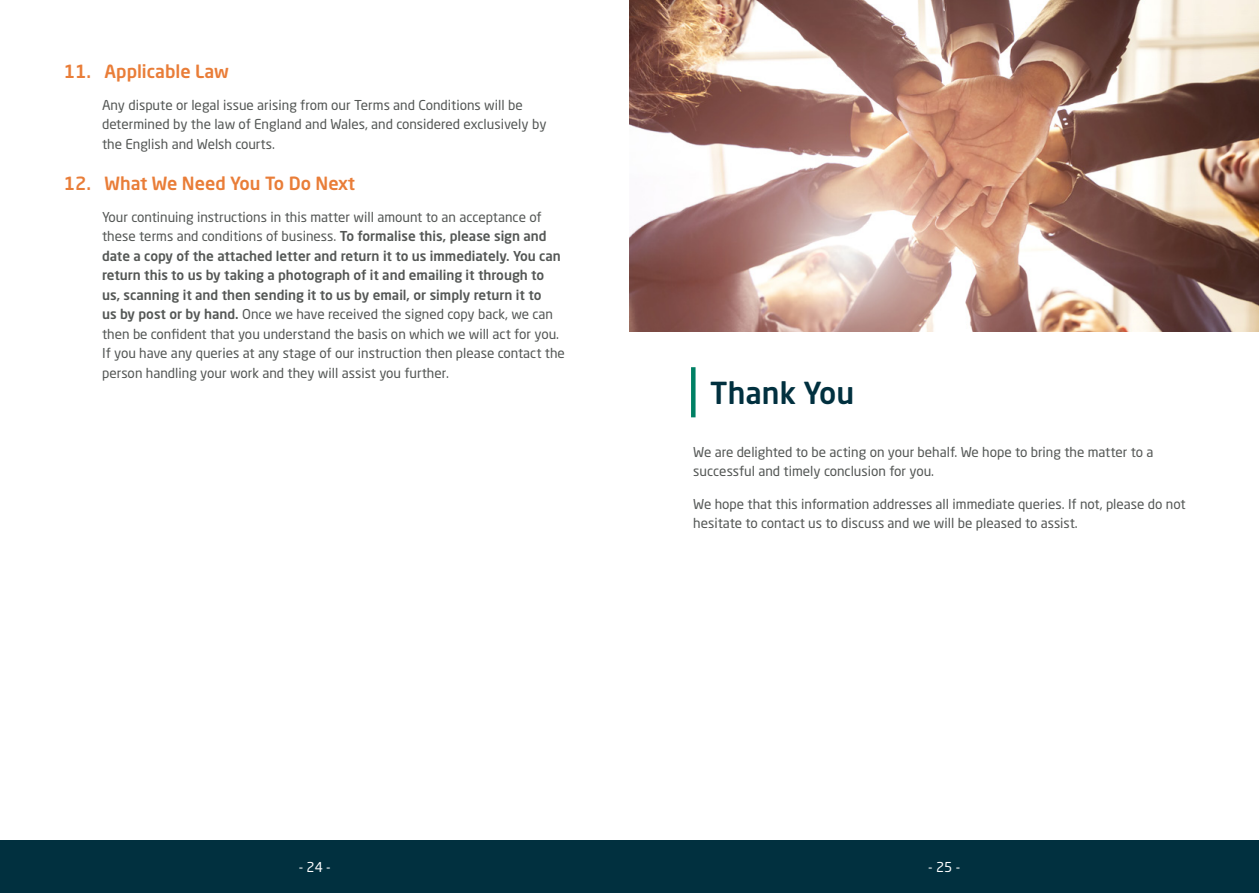
<style>
.page{position:relative;width:1259px;height:893px;background:#fff}
.page>*{position:absolute;margin:0;border:0;box-sizing:border-box;transform-origin:0 0}
.t1{font:500 30px "Neo Sans Std";color:#01303f}
.t2{font:500 18px "Neo Sans Std";color:#e97d38}
.t3{font:13.5px/19.5px "Neo Sans Std";color:#545755}
.t4{font:13.5px "Neo Sans Std";color:#fff}
.s1{font-weight:500}
</style>
<div class="page">
<div style="left:0;top:840px;width:1259px;height:53px;background:#01303f"></div>
<img style="left:629px;top:0;width:630px;height:332px">
<hr style="left:691px;top:367px;width:4px;height:50px;background:#008064">
<h2 class="t2" style="left:64px;top:60px;width:166px">11. Applicable Law</h2>
<p class="t3" style="left:102px;top:95px;width:446px">Any dispute or legal issue arising from our Terms and Conditions will be determined by the law of England and Wales, and considered exclusively by the English and Welsh courts.</p>
<h2 class="t2" style="left:64px;top:172px;width:293px">12. What We Need You To Do Next</h2>
<p class="t3" style="left:102px;top:207px;width:464px">Your continuing instructions in this matter will amount to an acceptance of these terms and conditions of business. <span class="s1">To formalise this, please sign and date a copy of the attached letter and return it to us immediately. You can return this to us by taking a photograph of it and emailing it through to us, scanning it and then sending it to us by email, or simply return it to<br>us by post or by hand.</span> Once we have received the signed copy back, we can then be confident that you understand the basis on which we will act for you.<br>If you have any queries at any stage of our instruction then please contact the person handling your work and they will assist you further.</p>
<h1 class="t1" style="left:710px;top:374px;width:145px">Thank You</h1>
<p class="t3" style="left:693px;top:442px;width:462px">We are delighted to be acting on your behalf. We hope to bring the matter to a successful and timely conclusion for you.</p>
<p class="t3" style="left:693px;top:494px;width:494px">We hope that this information addresses all immediate queries. If not, please do not hesitate to contact us to discuss and we will be pleased to assist.</p>
<p class="t4" style="left:299px;top:858px;width:33px">- 24 -</p>
<p class="t4" style="left:928px;top:858px;width:33px">- 25 -</p>
</div>
